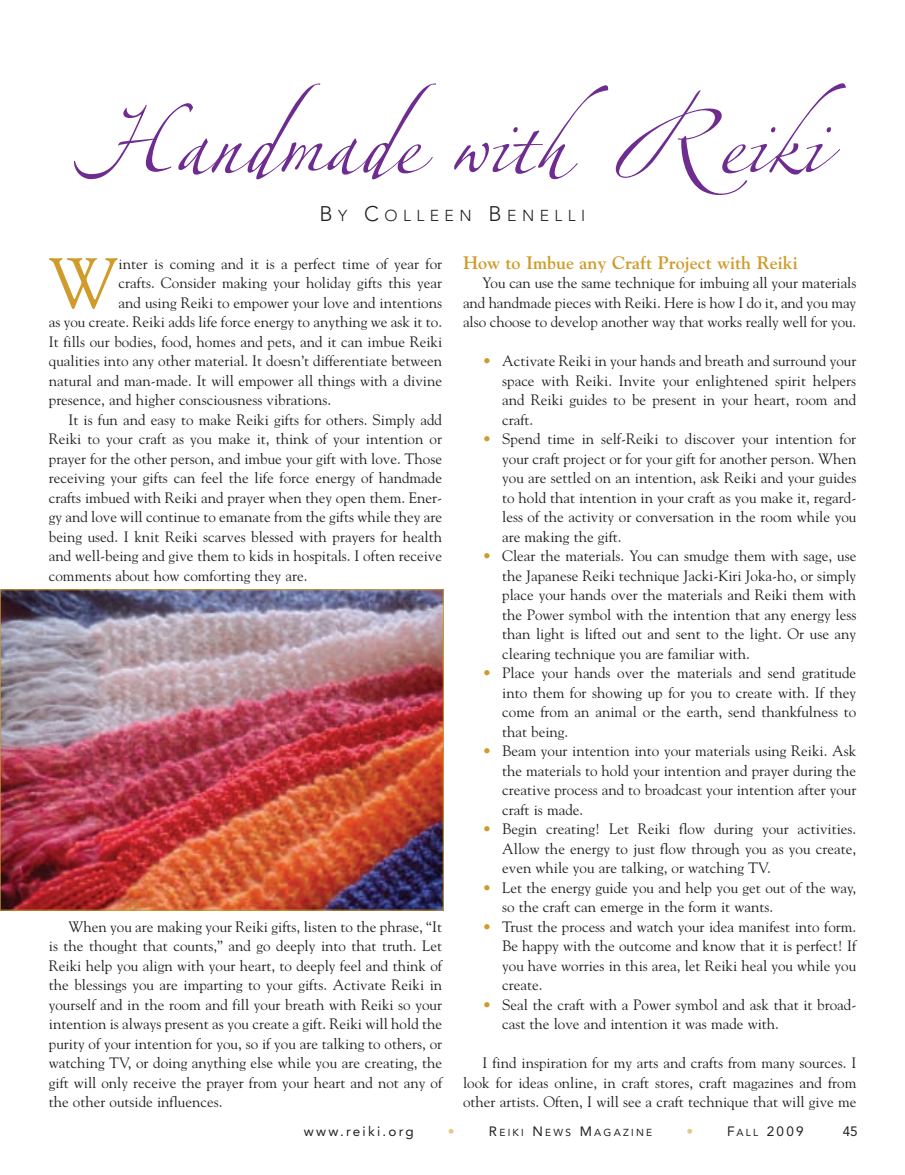
<style>
.page{position:relative;width:905px;height:1175px;background:#fff}
.page>*{position:absolute;margin:0;border:0;box-sizing:border-box;transform-origin:0 0}
.t1{font:126px "Linotype Zapfino Three";color:#6e2c91}
.t2{font:70.35px "Goudy";color:#cf9b2a}
.t3{font:700 18px "Goudy";color:#cf9b2a}
.t4{font:300 15.75px "Avenir";letter-spacing:.345em;color:#231f20}
.t5{font:15px/19.5px "Goudy";color:#231f20;text-align:justify}
.t6{font:13.5px "Avenir";letter-spacing:.165em;color:#231f20}
.t7{font:13.5px "Avenir";color:#e5c68c}
.t8{font:10.2px "Avenir";letter-spacing:.22em;color:#231f20}
.s1{font-size:21px}
.s2{color:#cf9b2a}
.s3{font-size:13.5px}
.s4{font-size:10.2px}
</style>
<div class="page">
<img style="left:2px;top:591px;width:439px;height:317px">
<div style="left:0;top:589px;width:443px;height:321px;border:1px solid #cf9b2a"></div>
<h1 class="t1" style="left:83px;top:85px;width:740px">Handmade with Reiki</h1>
<p class="t4" style="left:319px;top:209px;width:267px"><span class="s1">B</span>Y <span class="s1">C</span>OLLEEN <span class="s1">B</span>ENELLI</p>
<h2 class="t2" style="left:48px;top:242px;width:72px">W</h2>
<p class="t5" style="left:119px;top:254px;width:325px">inter is coming and it is a perfect time of year for</p>
<p class="t5" style="left:119px;top:273px;width:325px">crafts. Consider making your holiday gifts this year</p>
<p class="t5" style="left:119px;top:293px;width:325px">and using Reiki to empower your love and intentions</p>
<p class="t5" style="left:49px;top:312px;width:395px">as you create. Reiki adds life force energy to anything we ask it to.</p>
<p class="t5" style="left:49px;top:332px;width:395px">It fills our bodies, food, homes and pets, and it can imbue Reiki</p>
<p class="t5" style="left:49px;top:351px;width:395px">qualities into any other material. It doesn’t differentiate between</p>
<p class="t5" style="left:49px;top:371px;width:395px">natural and man-made. It will empower all things with a divine</p>
<p class="t5" style="left:49px;top:390px;width:284px">presence, and higher consciousness vibrations.</p>
<p class="t5" style="left:68px;top:410px;width:375px">It is fun and easy to make Reiki gifts for others. Simply add</p>
<p class="t5" style="left:49px;top:429px;width:395px">Reiki to your craft as you make it, think of your intention or</p>
<p class="t5" style="left:49px;top:449px;width:395px">prayer for the other person, and imbue your gift with love. Those</p>
<p class="t5" style="left:49px;top:468px;width:395px">receiving your gifts can feel the life force energy of handmade</p>
<p class="t5" style="left:49px;top:488px;width:395px">crafts imbued with Reiki and prayer when they open them. Ener-</p>
<p class="t5" style="left:49px;top:507px;width:395px">gy and love will continue to emanate from the gifts while they are</p>
<p class="t5" style="left:49px;top:527px;width:395px">being used. I knit Reiki scarves blessed with prayers for health</p>
<p class="t5" style="left:49px;top:546px;width:395px">and well-being and give them to kids in hospitals. I often receive</p>
<p class="t5" style="left:49px;top:566px;width:260px">comments about how comforting they are.</p>
<p class="t5" style="left:49px;top:917px;width:395px;text-indent:20px">When you are making your Reiki gifts, listen to the phrase, “It is the thought that counts,” and go deeply into that truth. Let Reiki help you align with your heart, to deeply feel and think of the blessings you are imparting to your gifts. Activate Reiki in yourself and in the room and fill your breath with Reiki so your intention is always present as you create a gift. Reiki will hold the purity of your intention for you, so if you are talking to others, or watching TV, or doing anything else while you are creating, the gift will only receive the prayer from your heart and not any of the other outside influences.</p>
<p class="t3" style="left:463px;top:252px;width:336px">How to Imbue any Craft Project with Reiki</p>
<p class="t5" style="left:463px;top:273px;width:395px;text-indent:20px">You can use the same technique for imbuing all your materials and handmade pieces with Reiki. Here is how I do it, and you may also choose to develop another way that works really well for you.</p>
<p class="t5" style="left:502px;top:351px;width:355px;text-indent:-20px"><span class="s2">•</span> Activate Reiki in your hands and breath and surround your space with Reiki. Invite your enlightened spirit helpers and Reiki guides to be present in your heart, room and craft.</p>
<p class="t5" style="left:502px;top:429px;width:356px;text-indent:-20px"><span class="s2">•</span> Spend time in self-Reiki to discover your intention for your craft project or for your gift for another person. When you are settled on an intention, ask Reiki and your guides to hold that intention in your craft as you make it, regard&shy;less of the activity or conversation in the room while you are making the gift.</p>
<p class="t5" style="left:502px;top:546px;width:356px;text-indent:-20px"><span class="s2">•</span> Clear the materials. You can smudge them with sage, use the Japanese Reiki technique Jacki-Kiri Joka-ho, or simply place your hands over the materials and Reiki them with the Power symbol with the intention that any energy less than light is lifted out and sent to the light. Or use any clearing technique you are familiar with.</p>
<p class="t5" style="left:502px;top:663px;width:356px;text-indent:-20px"><span class="s2">•</span> Place your hands over the materials and send gratitude into them for showing up for you to create with. If they come from an animal or the earth, send thankfulness to that being.</p>
<p class="t5" style="left:502px;top:741px;width:356px;text-indent:-20px"><span class="s2">•</span> Beam your intention into your materials using Reiki. Ask the materials to hold your intention and prayer during the creative process and to broadcast your intention after your craft is made.</p>
<p class="t5" style="left:502px;top:819px;width:355px;text-indent:-20px"><span class="s2">•</span> Begin creating! Let Reiki flow during your activities.<br>Allow the energy to just flow through you as you create, even while you are talking, or watching TV.</p>
<p class="t5" style="left:502px;top:878px;width:355px;text-indent:-20px"><span class="s2">•</span> Let the energy guide you and help you get out of the way, so the craft can emerge in the form it wants.</p>
<p class="t5" style="left:502px;top:917px;width:356px;text-indent:-20px"><span class="s2">•</span> Trust the process and watch your idea manifest into form.<br>Be happy with the outcome and know that it is perfect! If you have worries in this area, let Reiki heal you while you create.</p>
<p class="t5" style="left:502px;top:995px;width:356px;text-indent:-20px"><span class="s2">•</span> Seal the craft with a Power symbol and ask that it broad&shy;cast the love and intention it was made with.</p>
<p class="t5" style="left:463px;top:1053px;width:395px;text-indent:20px">I find inspiration for my arts and crafts from many sources. I look for ideas online, in craft stores, craft magazines and from other artists. Often, I will see a craft technique that will give me</p>
<p class="t6" style="left:304px;top:1125px;width:111px">www.reiki.org</p>
<p class="t7" style="left:448px;top:1125px;width:8px">•</p>
<p class="t8" style="left:489px;top:1128px;width:165px"><span class="s3">R</span>EIKI <span class="s3">N</span>EWS <span class="s3">M</span>AGAZINE</p>
<p class="t7" style="left:686px;top:1125px;width:8px">•</p>
<p class="t6" style="left:727px;top:1125px;width:78px">F<span class="s4">ALL</span> 2009</p>
<p class="t6" style="left:842px;top:1125px;width:17px">45</p>
</div>
